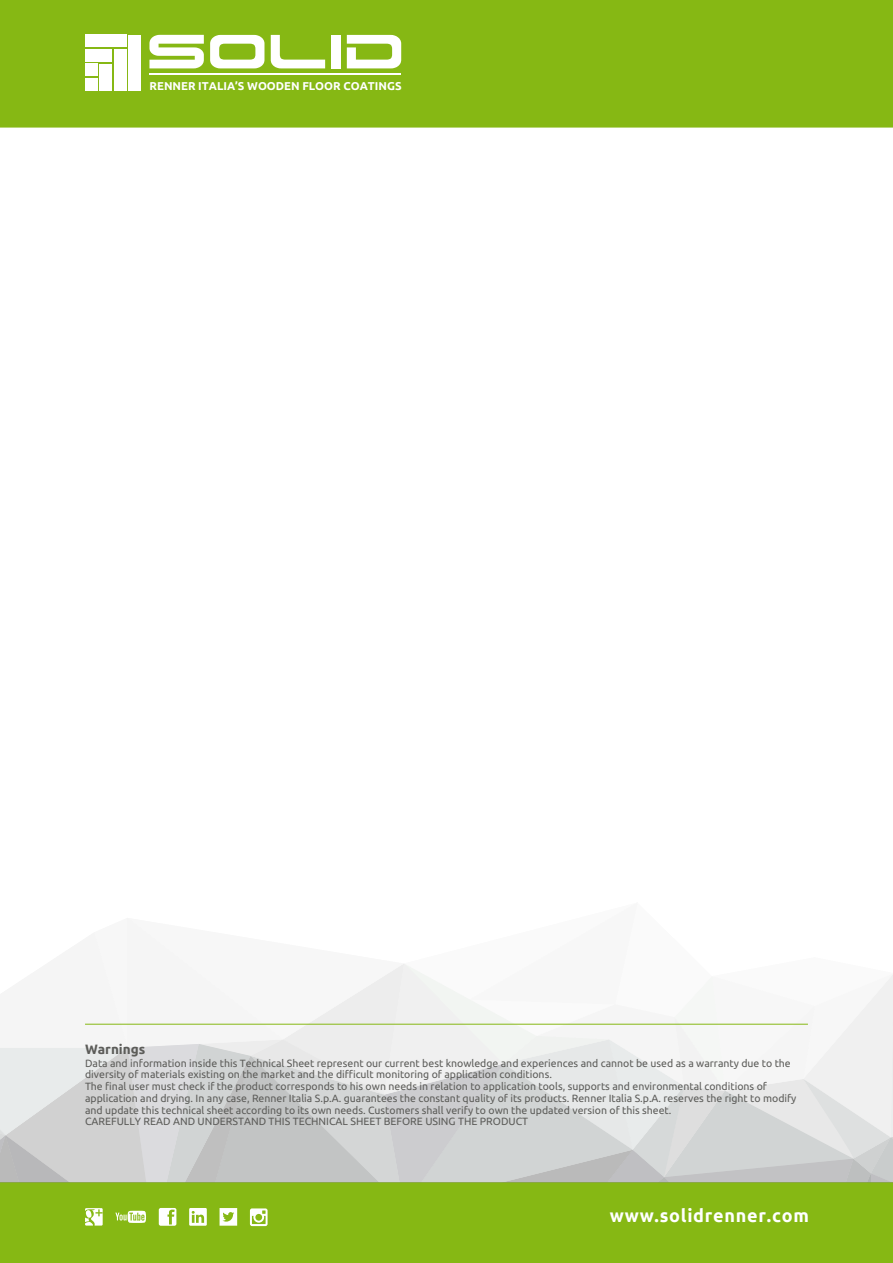
<style>
.page{position:relative;width:893px;height:1263px;background:#fff}
.page>*{position:absolute;margin:0;border:0;box-sizing:border-box;transform-origin:0 0}
.t1{font:700 18px "Ubuntu";letter-spacing:.04em;color:#fff}
.t2{font:700 13.5px "Ubuntu";color:#5c5c59}
.t3{font:700 11.4px "Ubuntu";color:#fff}
.t4{font:10.5px/11.7px "Ubuntu";color:#5c5c59}
</style>
<div class="page">
<div style="left:0;top:0;width:893px;height:128px;background:#86b814"></div>
<div style="left:85px;top:64px;width:12px;height:12px;background:#fff"></div>
<div style="left:99px;top:64px;width:13px;height:26px;background:#fff"></div>
<div style="left:85px;top:78px;width:12px;height:12px;background:#fff"></div>
<div style="left:128px;top:35px;width:13px;height:55px;background:#fff"></div>
<div style="left:85px;top:35px;width:41px;height:12px;background:#fff"></div>
<div style="left:114px;top:49px;width:12px;height:41px;background:#fff"></div>
<div style="left:85px;top:49px;width:27px;height:13px;background:#fff"></div>
<hr style="left:149px;top:73px;width:252px;height:2px;background:#fff">
<svg style="left:149px;top:35px;width:55px;height:33px"></svg>
<svg style="left:210px;top:35px;width:54px;height:33px"></svg>
<svg style="left:271px;top:35px;width:54px;height:33px"></svg>
<div style="left:331px;top:35px;width:10px;height:33px;background:#fff"></div>
<svg style="left:347px;top:35px;width:54px;height:33px"></svg>
<div style="left:0;top:1247px;width:893px;height:16px;background:#86b814"></div>
<svg style="left:0;top:964px;width:893px;height:283px"></svg>
<p class="t3" style="left:150px;top:82px;width:254px">RENNER ITALIA’S WOODEN FLOOR COATINGS</p>
<p class="t2" style="left:85px;top:1044px;width:62px">Warnings</p>
<p class="t4" style="left:85px;top:1058px;width:713px">Data and information inside this Technical Sheet represent our current best knowledge and experiences and cannot be used as a warranty due to the diversity of materials existing on the market and the difficult monitoring of application conditions.<br>The final user must check if the product corresponds to his own needs in relation to application tools, supports and environmental conditions of application and drying. In any case, Renner Italia S.p.A. guarantees the constant quality of its products. Renner Italia S.p.A. reserves the right to modify and update this technical sheet according to its own needs. Customers shall verify to own the updated version of this sheet.<br>CAREFULLY READ AND UNDERSTAND THIS TECHNICAL SHEET BEFORE USING THE PRODUCT</p>
<h1 class="t1" style="left:610px;top:1204px;width:201px">www.solidrenner.com</h1>
</div>
